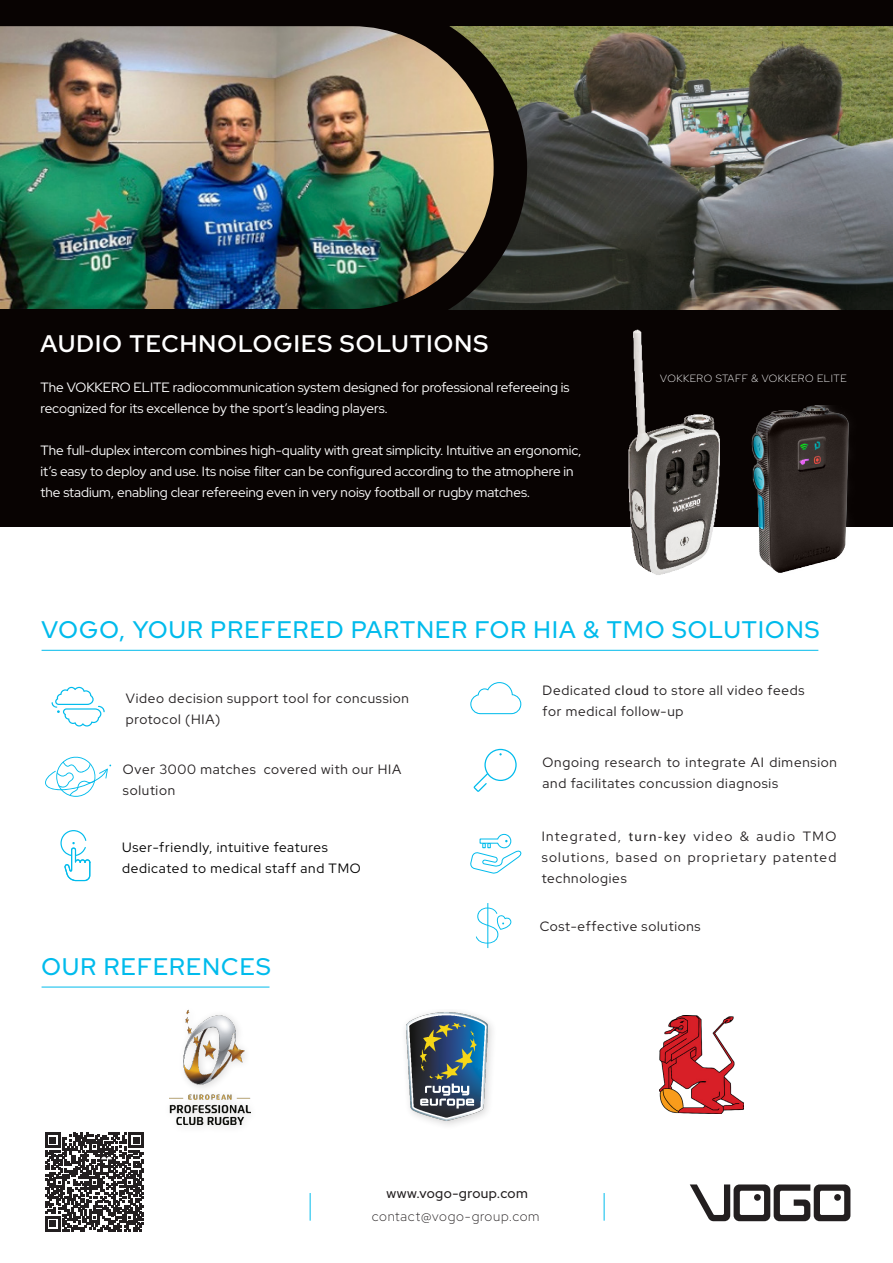
<style>
.page{position:relative;width:893px;height:1263px;background:#fff}
.page>*{position:absolute;margin:0;border:0;box-sizing:border-box;transform-origin:0 0}
.t1{font:500 24px "Red Hat Display";letter-spacing:.05em;color:#00bbec}
.t2{font:600 24px "Red Hat Display";letter-spacing:.05em;color:#fff}
.t3{font:13.5px/21px "Red Hat Display";color:#fff}
.t4{font:13.5px/21px "Red Hat Display";letter-spacing:.055em;color:#231f20}
.t5{font:13.5px/21px "Red Hat Display";letter-spacing:.055em;color:#000}
.t6{font:300 13.5px "Red Hat Display";letter-spacing:.055em;color:#231f20}
.t7{font:500 13.5px "Red Hat Display";letter-spacing:.03em;color:#231f20}
.t8{font:300 10.5px "Red Hat Display";letter-spacing:.055em;color:#fff}
.s1{font-family:"Myriad Pro"}
</style>
<div class="page">
<div style="left:0;top:0;width:893px;height:527px;background:#080302"></div>
<svg style="left:690px;top:1184px;width:160px;height:37px"></svg>
<svg style="left:310px;top:1193px;width:1px;height:28px"></svg>
<svg style="left:604px;top:1193px;width:1px;height:28px"></svg>
<img style="left:527px;top:26px;width:366px;height:284px">
<svg style="left:448px;top:26px;width:79px;height:284px"></svg>
<img style="left:0;top:26px;width:494px;height:283px">
<svg style="left:45px;top:1133px;width:99px;height:98px"></svg>
<img style="left:170px;top:1009px;width:80px;height:115px">
<div style="left:400px;top:1009px;width:97px;height:121px;background:#231f20;opacity:.2"></div>
<img style="left:406px;top:1012px;width:81px;height:108px">
<hr style="left:42px;top:987px;width:227px;height:1px;background:#00bbec">
<img style="left:659px;top:1016px;width:84px;height:98px">
<img style="left:756px;top:405px;width:93px;height:168px">
<svg style="left:45px;top:756px;width:66px;height:41px"></svg>
<svg style="left:52px;top:687px;width:53px;height:39px"></svg>
<svg style="left:470px;top:682px;width:51px;height:32px"></svg>
<svg style="left:474px;top:749px;width:43px;height:43px"></svg>
<svg style="left:476px;top:903px;width:35px;height:45px"></svg>
<svg style="left:470px;top:833px;width:52px;height:41px"></svg>
<svg style="left:60px;top:830px;width:30px;height:51px"></svg>
<hr style="left:42px;top:650px;width:776px;height:1px;background:#00bbec">
<img style="left:628px;top:329px;width:128px;height:246px">
<h1 class="t2" style="left:40px;top:328px;width:449px">AUDIO TECHNOLOGIES SOLUTIONS</h1>
<p class="t3" style="left:40px;top:376px;width:530px">The VOKKERO ELITE radiocommunication system designed for professional refereeing is recognized for its excellence by the sport’s leading players.</p>
<p class="t3" style="left:40px;top:439px;width:543px">The full-duplex intercom combines high-quality with great simplicity. Intuitive an ergonomic, it’s easy to deploy and use. Its noise filter can be configured according to the atmophere in the stadium, enabling clear refereeing even in very noisy football or rugby matches.</p>
<p class="t8" style="left:660px;top:371px;width:188px">VOKKERO STAFF &amp; VOKKERO ELITE</p>
<h1 class="t1" style="left:42px;top:614px;width:779px">VOGO, YOUR PREFERED PARTNER FOR HIA &amp; TMO SOLUTIONS</h1>
<p class="t4" style="left:126px;top:687px;width:285px">Video decision support tool for concussion protocol (HIA)</p>
<p class="t4" style="left:123px;top:759px;width:280px">Over 3000 matches covered with our HIA solution</p>
<p class="t5" style="left:122px;top:836px;width:240px">User-friendly, intuitive features dedicated to medical staff and TMO</p>
<h1 class="t1" style="left:42px;top:950px;width:231px">OUR REFERENCES</h1>
<p class="t4" style="left:543px;top:679px;width:263px">Dedicated <span class="s1">cloud</span> to store all video feeds for medical follow-up</p>
<p class="t4" style="left:543px;top:751px;width:296px">Ongoing research to integrate AI dimension and facilitates concussion diagnosis</p>
<p class="t4" style="left:542px;top:826px;width:296px;text-align:justify">Integrated, <span class="s1">turn-key</span> video &amp; audio TMO solutions, based on proprietary patented technologies</p>
<p class="t4" style="left:540px;top:915px;width:162px">Cost-effective solutions</p>
<p class="t7" style="left:386px;top:1185px;width:143px">www.vogo-group.com</p>
<p class="t6" style="left:372px;top:1207px;width:169px">contact@vogo-group.com</p>
</div>
